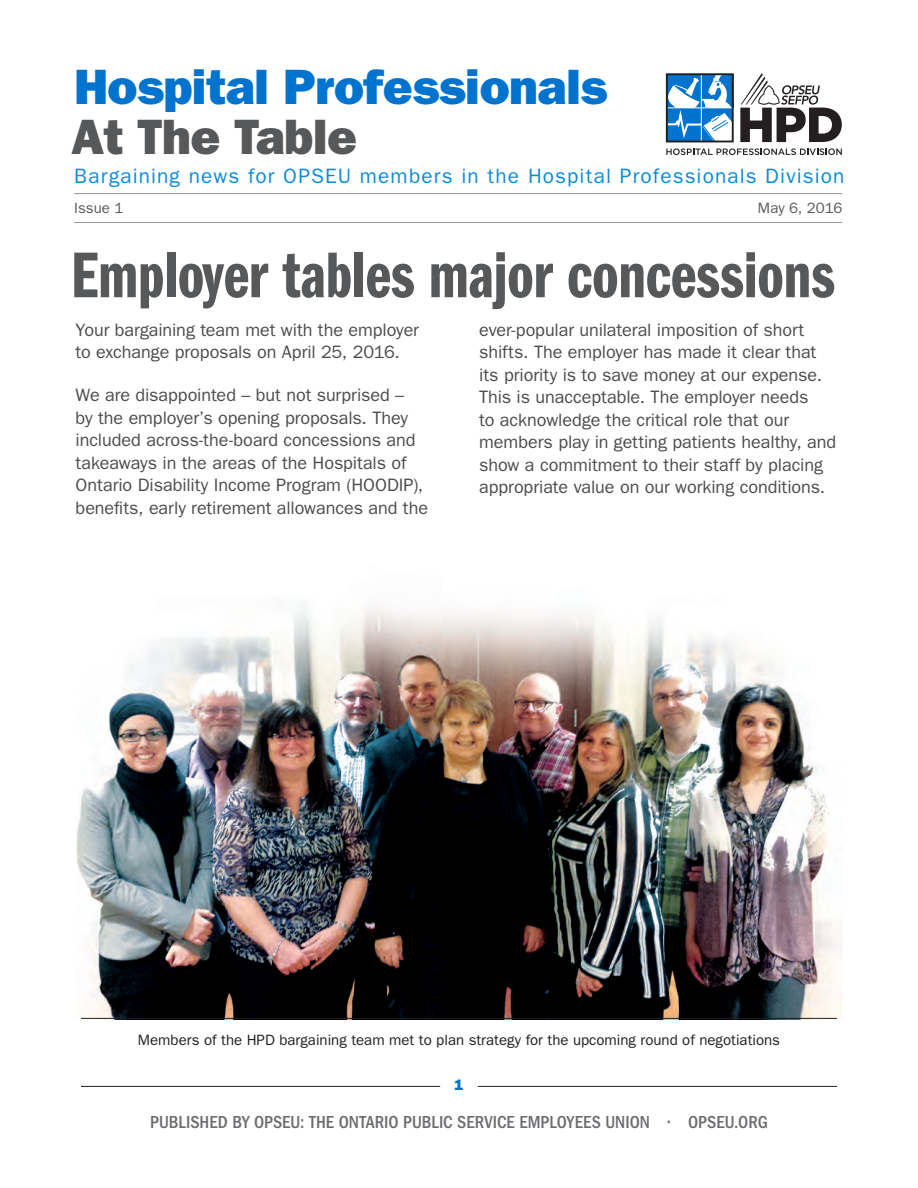
<style>
.page{position:relative;width:918px;height:1188px;background:#fff}
.page>*{position:absolute;margin:0;border:0;box-sizing:border-box;transform-origin:0 0}
.t1{font:66.9px "ITC Franklin Gothic Std Dm Cp";color:#57585a}
.t2{font:49.95px "ITC Franklin Gothic Std Hvy";letter-spacing:-.01em;color:#0073ce}
.t3{font:49.95px "ITC Franklin Gothic Std Hvy";letter-spacing:-.01em;color:#57585a}
.t4{font:20.85px "ITC Franklin Gothic Std";letter-spacing:.055em;color:#0d8cd8}
.Text{font:18px/22.5px "ITC Franklin Gothic Std";letter-spacing:-.005em;color:#4b4c4d}
.body_1_ital_address{font:500 condensed 18px "ITC Franklin Gothic Std";color:#6c6d70}
.t5{font:15px "ITC Franklin Gothic Std";color:#231f20}
.t6{font:15px "ITC Franklin Gothic Std";color:#57585a}
.t7{font:15px "ITC Franklin Gothic Std Hvy";color:#0073ce}
</style>
<div class="page">
<svg style="left:666px;top:148px;width:176px;height:7px"></svg>
<svg style="left:740px;top:73px;width:102px;height:69px"></svg>
<svg style="left:665px;top:74px;width:66px;height:68px"></svg>
<hr style="left:701px;top:74px;width:1px;height:70px;background:#fff">
<hr style="left:665px;top:108px;width:68px;height:1px;background:#fff">
<div style="left:666px;top:73px;width:68px;height:69px;border:2px solid #231f20"></div>
<img style="left:76px;top:606px;width:766px;height:413px">
<hr style="left:74px;top:222px;width:768px;height:1px;background:#939598">
<hr style="left:74px;top:193px;width:768px;height:1px;background:#939598">
<hr style="left:81px;top:1086px;width:756px;height:1px;background:#231f20">
<hr style="left:81px;top:1018px;width:756px;height:1px;background:#231f20">
<div style="left:440px;top:1067px;width:38px;height:38px;background:#fff;border-radius:50%"></div>
<p class="t2" style="left:74px;top:57px;width:535px">Hospital Professionals</p>
<p class="t3" style="left:71px;top:107px;width:287px">At The Table</p>
<p class="t4" style="left:74px;top:164px;width:772px">Bargaining news for OPSEU members in the Hospital Professionals Division</p>
<p class="t6" style="left:758px;top:199px;width:86px">May 6, 2016</p>
<p class="t6" style="left:74px;top:199px;width:51px">Issue 1</p>
<p class="t1" style="left:71px;top:238px;width:766px">Employer tables major concessions</p>
<p class="Text" style="left:76px;top:319px;width:345px">Your bargaining team met with the employer to exchange proposals on April 25, 2016.</p>
<p class="Text" style="left:76px;top:384px;width:354px">We are disappointed – but not surprised –<br>by the employer’s opening proposals. They included across-the-board concessions and takeaways in the areas of the Hospitals of Ontario Disability Income Program (HOODIP), benefits, early retirement allowances and the</p>
<p class="Text" style="left:479px;top:319px;width:359px">ever-popular unilateral imposition of short shifts. The employer has made it clear that its priority is to save money at our expense.<br>This is unacceptable. The employer needs<br>to acknowledge the critical role that our members play in getting patients healthy, and show a commitment to their staff by placing appropriate value on our working conditions.</p>
<p class="t5" style="left:138px;top:1031px;width:644px">Members of the HPD bargaining team met to plan strategy for the upcoming round of negotiations</p>
<p class="t7" style="left:455px;top:1076px;width:10px">1</p>
<p class="body_1_ital_address" style="left:150px;top:1112px;width:619px">PUBLISHED BY OPSEU: THE ONTARIO PUBLIC SERVICE EMPLOYEES UNION • OPSEU.ORG</p>
</div>
